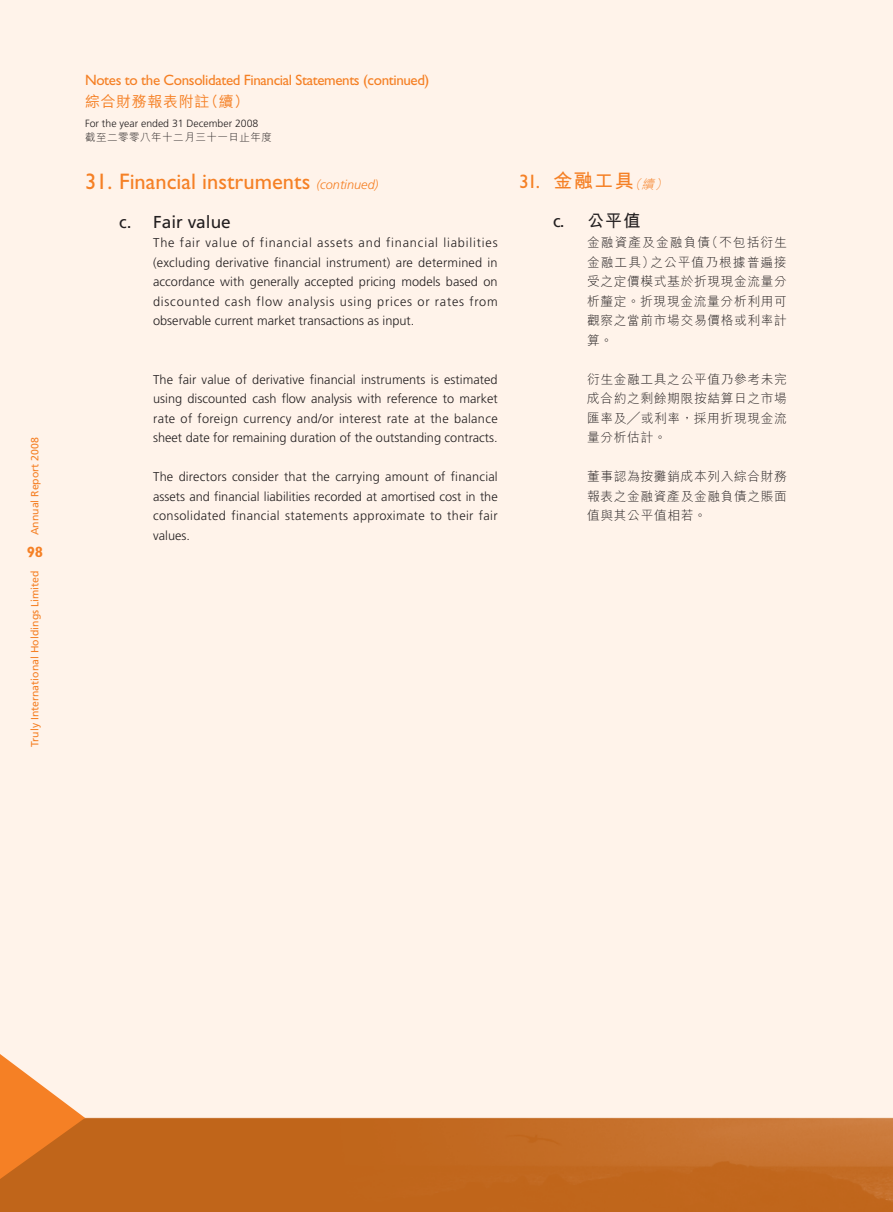
<style>
.page{position:relative;width:893px;height:1212px;background:#fff}
.page>*{position:absolute;margin:0;border:0;box-sizing:border-box;transform-origin:0 0}
.t1{font:22.5px "Gill Sans Std";color:#f58025}
.t2{font:19.5px "M Hei HK Bold E Ten B5 H";color:#f58025}
.t3{font:17.25px "Frutiger LT Std";color:#231f20}
.t4{font:17.25px "M Hei HK Bold E Ten B5 H";color:#231f20}
.t5{font:15px "Gill Sans Std";letter-spacing:-.025em;color:#f58025}
.t6{font:15px "M Hei HK Medium E Ten B5 H";letter-spacing:.04em;color:#f58025}
.t7{font:700 15px "Gill Sans Std";color:#f58025}
.t8{font:300 12.75px/19.5px "Frutiger LT Std";color:#231f20;text-align:justify}
.t9{font:12.75px/19.5px "M Hei HK Light E Ten B5 H";letter-spacing:.05em;color:#231f20;text-align:justify}
.t10{font:10.5px "Frutiger LT Std";color:#f58025}
.t11{font:300 10.5px "Frutiger LT Std";color:#231f20}
.t12{font:10.5px "M Hei HK Light E Ten B5 H";letter-spacing:.05em;color:#231f20}
.s1{font-family:"Frutiger LT Std";font-weight:300;font-style:italic;font-size:12.75px}
.s2{font-family:"Gill Sans Std"}
.s3{font-family:"M Hei HK Light E Ten B5 H";font-style:italic;font-size:12.75px}
.s4{font-family:"Frutiger LT Std"}
</style>
<div class="page">
<img style="left:0;top:0;width:892px;height:1212px">
<svg style="left:0;top:1038px;width:85px;height:156px;background:#e89b5e"></svg>
<p class="t10" style="left:30px;top:535px;width:100px;rotate:-90deg">Annual Report 2008</p>
<p class="t7" style="left:27px;top:543px;width:18px">98</p>
<p class="t10" style="left:30px;top:747px;width:178px;rotate:-90deg">Truly International Holdings Limited</p>
<p class="t5" style="left:85px;top:74px;width:346px">Notes to the Consolidated Financial Statements (continued)</p>
<p class="t6" style="left:85px;top:96px;width:166px">綜合財務報表附註（續）</p>
<p class="t11" style="left:85px;top:119px;width:175px">For the year ended 31 December 2008</p>
<p class="t12" style="left:85px;top:133px;width:188px">截至二零零八年十二月三十一日止年度</p>
<h1 class="t1" style="left:85px;top:173px;width:295px">31. Financial instruments <span class="s1">(continued)</span></h1>
<h3 class="t3" style="left:119px;top:215px;width:113px">c. Fair value</h3>
<p class="t8" style="left:153px;top:234px;width:346px">The fair value of financial assets and financial liabilities (excluding derivative financial instrument) are determined in accordance with generally accepted pricing models based on discounted cash flow analysis using prices or rates from observable current market transactions as input.</p>
<p class="t8" style="left:153px;top:370px;width:346px">The fair value of derivative financial instruments is estimated using discounted cash flow analysis with reference to market rate of foreign currency and/or interest rate at the balance sheet date for remaining duration of the outstanding contracts.</p>
<p class="t8" style="left:153px;top:468px;width:346px">The directors consider that the carrying amount of financial assets and financial liabilities recorded at amortised cost in the consolidated financial statements approximate to their fair values.</p>
<h2 class="t2" style="left:519px;top:173px;width:153px"><span class="s2">31.</span> 金融工具<span class="s3">（續）</span></h2>
<h3 class="t4" style="left:553px;top:214px;width:89px"><span class="s4">c.</span> 公平值</h3>
<p class="t9" style="left:587px;top:234px;width:201px">金融資產及金融負債（不包括衍生金融工具）之公平值乃根據普遍接受之定價模式基於折現現金流量分析釐定。折現現金流量分析利用可觀察之當前市場交易價格或利率計算。</p>
<p class="t9" style="left:587px;top:371px;width:201px">衍生金融工具之公平值乃參考未完成合約之剩餘期限按結算日之市場匯率及╱或利率，採用折現現金流量分析估計。</p>
<p class="t9" style="left:587px;top:468px;width:201px">董事認為按攤銷成本列入綜合財務報表之金融資產及金融負債之賬面值與其公平值相若。</p>
</div>
